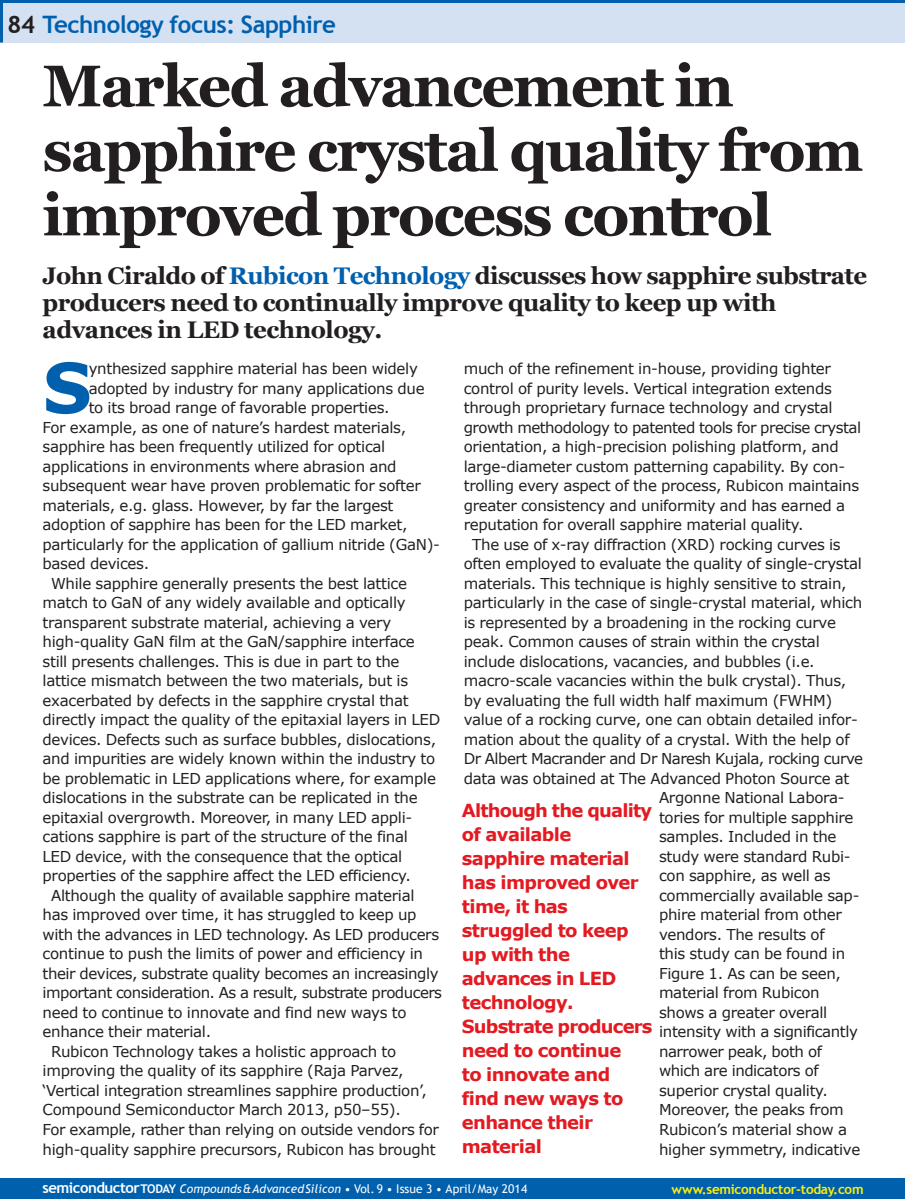
<style>
.page{position:relative;width:905px;height:1199px;background:#fff}
.page>*{position:absolute;margin:0;border:0;box-sizing:border-box;transform-origin:0 0}
.t1{font:700 69.3px "Verdana";color:#0160ae}
.t2{font:700 58.5px/64.5px "Georgia";letter-spacing:-.03em;color:#231f20}
.t3{font:700 24px/27px "Georgia";letter-spacing:-.02em;color:#231f20}
.t4{font:700 24px "Trebuchet MS";letter-spacing:-.02em;color:#0160ae}
.t5{font:700 18px/24px "Verdana";letter-spacing:-.035em;color:#e21a21}
.t6{font:15px "Verdana";letter-spacing:-.02em;color:#231f20}
.t7{font:700 13.5px "Trebuchet MS";letter-spacing:-.02em;color:#fff101}
.t8{font:12px "Trebuchet MS";letter-spacing:.005em;color:#fff}
.s1{color:#231f20}
.s2{color:#0160ae}
.s3{font-weight:700;font-size:15px}
.s4{font-weight:700}
.s5{font-style:italic}
</style>
<div class="page">
<div style="left:0;top:0;width:904px;height:43px;background:#d4e1f2"></div>
<hr style="left:0;top:0;width:3px;height:43px;background:#0160ae">
<div style="left:0;top:1178px;width:904px;height:20px;background:#0160ae"></div>
<hr style="left:0;top:0;width:904px;height:3px;background:#0160ae">
<h3 class="t4" style="left:7px;top:10px;width:330px"><span class="s1">84</span> Technology focus: Sapphire</h3>
<h2 class="t2" style="left:43px;top:54px;width:822px">Marked advancement in sapphire crystal quality from improved process control</h2>
<h3 class="t3" style="left:43px;top:262px;width:826px">John Ciraldo of <span class="s2">Rubicon Technology</span> discusses how sapphire substrate producers need to continually improve quality to keep up with advances in LED technology.</h3>
<h1 class="t1" style="left:43px;top:343px;width:51px">S</h1>
<p class="t6" style="left:89px;top:359px;width:331px">ynthesized sapphire material has been widely</p>
<p class="t6" style="left:89px;top:378px;width:337px">adopted by industry for many applications due</p>
<p class="t6" style="left:89px;top:398px;width:302px">to its broad range of favorable properties.</p>
<p class="t6" style="left:43px;top:417px;width:365px">For example, as one of nature’s hardest materials,</p>
<p class="t6" style="left:43px;top:437px;width:344px">sapphire has been frequently utilized for optical</p>
<p class="t6" style="left:43px;top:456px;width:355px">applications in environments where abrasion and</p>
<p class="t6" style="left:43px;top:476px;width:380px">subsequent wear have proven problematic for softer</p>
<p class="t6" style="left:43px;top:495px;width:352px">materials, e.g. glass. However, by far the largest</p>
<p class="t6" style="left:43px;top:515px;width:366px">adoption of sapphire has been for the LED market,</p>
<p class="t6" style="left:43px;top:534px;width:399px">particularly for the application of gallium nitride (GaN)-</p>
<p class="t6" style="left:43px;top:554px;width:108px">based devices.</p>
<p class="t6" style="left:51px;top:573px;width:357px">While sapphire generally presents the best lattice</p>
<p class="t6" style="left:43px;top:593px;width:364px">match to GaN of any widely available and optically</p>
<p class="t6" style="left:43px;top:612px;width:350px">transparent substrate material, achieving a very</p>
<p class="t6" style="left:43px;top:632px;width:374px">high-quality GaN film at the GaN/sapphire interface</p>
<p class="t6" style="left:43px;top:651px;width:358px">still presents challenges. This is due in part to the</p>
<p class="t6" style="left:43px;top:671px;width:367px">lattice mismatch between the two materials, but is</p>
<p class="t6" style="left:43px;top:690px;width:368px">exacerbated by defects in the sapphire crystal that</p>
<p class="t6" style="left:43px;top:710px;width:399px">directly impact the quality of the epitaxial layers in LED</p>
<p class="t6" style="left:43px;top:729px;width:395px">devices. Defects such as surface bubbles, dislocations,</p>
<p class="t6" style="left:43px;top:749px;width:394px">and impurities are widely known within the industry to</p>
<p class="t6" style="left:43px;top:768px;width:395px">be problematic in LED applications where, for example</p>
<p class="t6" style="left:43px;top:788px;width:376px">dislocations in the substrate can be replicated in the</p>
<p class="t6" style="left:43px;top:807px;width:371px">epitaxial overgrowth. Moreover, in many LED appli-</p>
<p class="t6" style="left:43px;top:827px;width:367px">cations sapphire is part of the structure of the final</p>
<p class="t6" style="left:43px;top:846px;width:361px">LED device, with the consequence that the optical</p>
<p class="t6" style="left:43px;top:866px;width:370px">properties of the sapphire affect the LED efficiency.</p>
<p class="t6" style="left:51px;top:885px;width:365px">Although the quality of available sapphire material</p>
<p class="t6" style="left:43px;top:905px;width:375px">has improved over time, it has struggled to keep up</p>
<p class="t6" style="left:43px;top:924px;width:398px">with the advances in LED technology. As LED producers</p>
<p class="t6" style="left:43px;top:944px;width:382px">continue to push the limits of power and efficiency in</p>
<p class="t6" style="left:43px;top:963px;width:397px">their devices, substrate quality becomes an increasingly</p>
<p class="t6" style="left:43px;top:983px;width:401px">important consideration. As a result, substrate producers</p>
<p class="t6" style="left:43px;top:1002px;width:365px">need to continue to innovate and find new ways to</p>
<p class="t6" style="left:43px;top:1022px;width:170px">enhance their material.</p>
<p class="t6" style="left:51px;top:1041px;width:346px">Rubicon Technology takes a holistic approach to</p>
<p class="t6" style="left:43px;top:1061px;width:362px">improving the quality of its sapphire (Raja Parvez,</p>
<p class="t6" style="left:43px;top:1080px;width:386px">‘Vertical integration streamlines sapphire production’,</p>
<p class="t6" style="left:43px;top:1100px;width:360px">Compound Semiconductor March 2013, p50–55).</p>
<p class="t6" style="left:43px;top:1119px;width:398px">For example, rather than relying on outside vendors for</p>
<p class="t6" style="left:43px;top:1139px;width:394px">high-quality sapphire precursors, Rubicon has brought</p>
<p class="t6" style="left:463px;top:359px;width:369px">much of the refinement in-house, providing tighter</p>
<p class="t6" style="left:463px;top:378px;width:370px">control of purity levels. Vertical integration extends</p>
<p class="t6" style="left:463px;top:398px;width:370px">through proprietary furnace technology and crystal</p>
<p class="t6" style="left:463px;top:417px;width:399px">growth methodology to patented tools for precise crystal</p>
<p class="t6" style="left:463px;top:437px;width:376px">orientation, a high-precision polishing platform, and</p>
<p class="t6" style="left:463px;top:456px;width:383px">large-diameter custom patterning capability. By con-</p>
<p class="t6" style="left:463px;top:476px;width:397px">trolling every aspect of the process, Rubicon maintains</p>
<p class="t6" style="left:463px;top:495px;width:383px">greater consistency and uniformity and has earned a</p>
<p class="t6" style="left:463px;top:515px;width:341px">reputation for overall sapphire material quality.</p>
<p class="t6" style="left:472px;top:534px;width:370px">The use of x-ray diffraction (XRD) rocking curves is</p>
<p class="t6" style="left:463px;top:554px;width:399px">often employed to evaluate the quality of single-crystal</p>
<p class="t6" style="left:463px;top:573px;width:384px">materials. This technique is highly sensitive to strain,</p>
<p class="t6" style="left:463px;top:593px;width:400px">particularly in the case of single-crystal material, which</p>
<p class="t6" style="left:463px;top:612px;width:374px">is represented by a broadening in the rocking curve</p>
<p class="t6" style="left:463px;top:632px;width:357px">peak. Common causes of strain within the crystal</p>
<p class="t6" style="left:463px;top:651px;width:352px">include dislocations, vacancies, and bubbles (i.e.</p>
<p class="t6" style="left:463px;top:671px;width:384px">macro-scale vacancies within the bulk crystal). Thus,</p>
<p class="t6" style="left:463px;top:690px;width:370px">by evaluating the full width half maximum (FWHM)</p>
<p class="t6" style="left:463px;top:710px;width:395px">value of a rocking curve, one can obtain detailed infor-</p>
<p class="t6" style="left:463px;top:729px;width:387px">mation about the quality of a crystal. With the help of</p>
<p class="t6" style="left:463px;top:749px;width:401px">Dr Albert Macrander and Dr Naresh Kujala, rocking curve</p>
<p class="t6" style="left:463px;top:768px;width:387px">data was obtained at The Advanced Photon Source at</p>
<p class="t6" style="left:659px;top:788px;width:187px">Argonne National Labora-</p>
<p class="t6" style="left:659px;top:807px;width:196px">tories for multiple sapphire</p>
<p class="t6" style="left:659px;top:827px;width:179px">samples. Included in the</p>
<p class="t6" style="left:659px;top:846px;width:193px">study were standard Rubi-</p>
<p class="t6" style="left:659px;top:866px;width:173px">con sapphire, as well as</p>
<p class="t6" style="left:659px;top:885px;width:202px">commercially available sap-</p>
<p class="t6" style="left:659px;top:905px;width:184px">phire material from other</p>
<p class="t6" style="left:659px;top:924px;width:167px">vendors. The results of</p>
<p class="t6" style="left:659px;top:944px;width:188px">this study can be found in</p>
<p class="t6" style="left:659px;top:963px;width:184px">Figure 1. As can be seen,</p>
<p class="t6" style="left:659px;top:983px;width:162px">material from Rubicon</p>
<p class="t6" style="left:659px;top:1002px;width:170px">shows a greater overall</p>
<p class="t6" style="left:659px;top:1022px;width:200px">intensity with a significantly</p>
<p class="t6" style="left:659px;top:1041px;width:164px">narrower peak, both of</p>
<p class="t6" style="left:659px;top:1061px;width:161px">which are indicators of</p>
<p class="t6" style="left:659px;top:1080px;width:170px">superior crystal quality.</p>
<p class="t6" style="left:659px;top:1100px;width:186px">Moreover, the peaks from</p>
<p class="t6" style="left:659px;top:1119px;width:189px">Rubicon’s material show a</p>
<p class="t6" style="left:659px;top:1139px;width:203px">higher symmetry, indicative</p>
<p class="t5" style="left:462px;top:798px;width:192px">Although the quality of available sapphire material has improved over time, it has struggled to keep up with the advances in LED technology.<br>Substrate producers need to continue<br>to innovate and<br>find new ways to enhance their material</p>
<p class="t8" style="left:43px;top:1181px;width:486px"><span class="s3">semiconductor</span><span class="s4">TODAY</span> <span class="s5">Compounds&amp;AdvancedSilicon</span> • Vol. 9 • Issue 3 • April/May 2014</p>
<p class="t7" style="left:671px;top:1180px;width:194px">www.semiconductor-today.com</p>
</div>
